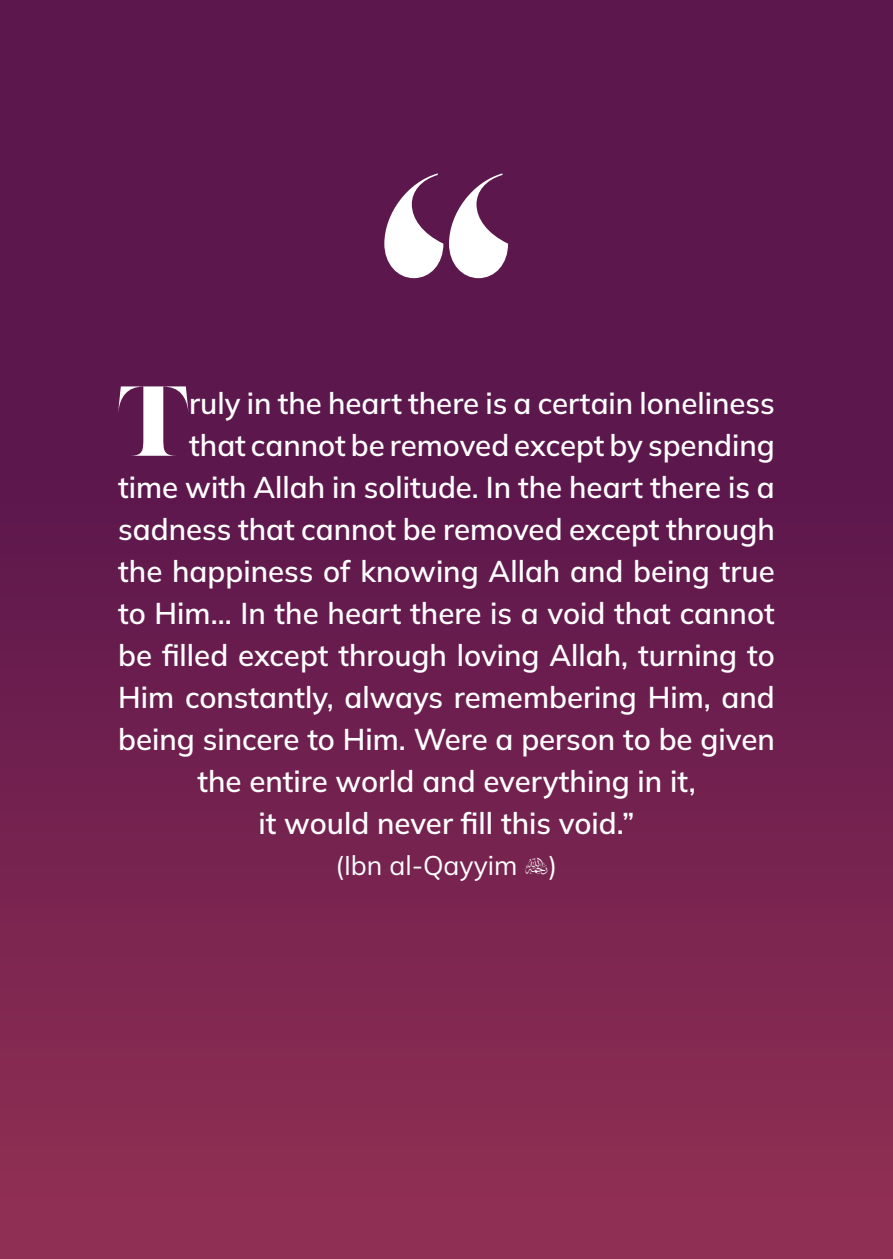
<style>
.page{position:relative;width:893px;height:1259px;background:#fff}
.page>*{position:absolute;margin:0;border:0;box-sizing:border-box;transform-origin:0 0}
.t1{font:300px "Lust Display";color:#fff}
.t2{font:99px "Lust Fine";color:#fff}
.t3{font:200 30px "Mulish";color:#fff}
.t4{font:200 27px "Mulish";color:#fff}
</style>
<div class="page">
<div style="left:0;top:0;width:893px;height:1259px;background:linear-gradient(to bottom,#4f114c,#8b2d52)"></div>
<svg style="left:526px;top:858px;width:22px;height:17px"></svg>
<h1 class="t1" style="left:373px;top:118px;width:149px">”</h1>
<h2 class="t2" style="left:117px;top:358px;width:73px">T</h2>
<p class="t3" style="left:189px;top:383px;width:587px">ruly in the heart there is a certain loneliness</p>
<p class="t3" style="left:189px;top:425px;width:587px">that cannot be removed except by spending</p>
<p class="t3" style="left:118px;top:467px;width:658px">time with Allah in solitude In. the heart there is a</p>
<p class="t3" style="left:118px;top:509px;width:658px">sadness that cannot be removed except through</p>
<p class="t3" style="left:118px;top:551px;width:658px">the happiness of knowing Allah and being true</p>
<p class="t3" style="left:118px;top:593px;width:658px">to Him… In the heart there is a void that cannot</p>
<p class="t3" style="left:118px;top:635px;width:658px">be filled except through loving Allah, turning to</p>
<p class="t3" style="left:118px;top:677px;width:658px">Him constantly, always remembering Him, and</p>
<p class="t3" style="left:118px;top:719px;width:658px">being sincere to Him. Were a person to be given</p>
<p class="t3" style="left:197px;top:761px;width:500px">the entire world and everything in it,</p>
<p class="t3" style="left:258px;top:803px;width:377px">it would never fill this void “.</p>
<p class="t4" style="left:549px;top:847px;width:10px">(</p>
<p class="t4" style="left:336px;top:847px;width:183px">(Ibn al-Qayyim</p>
</div>
